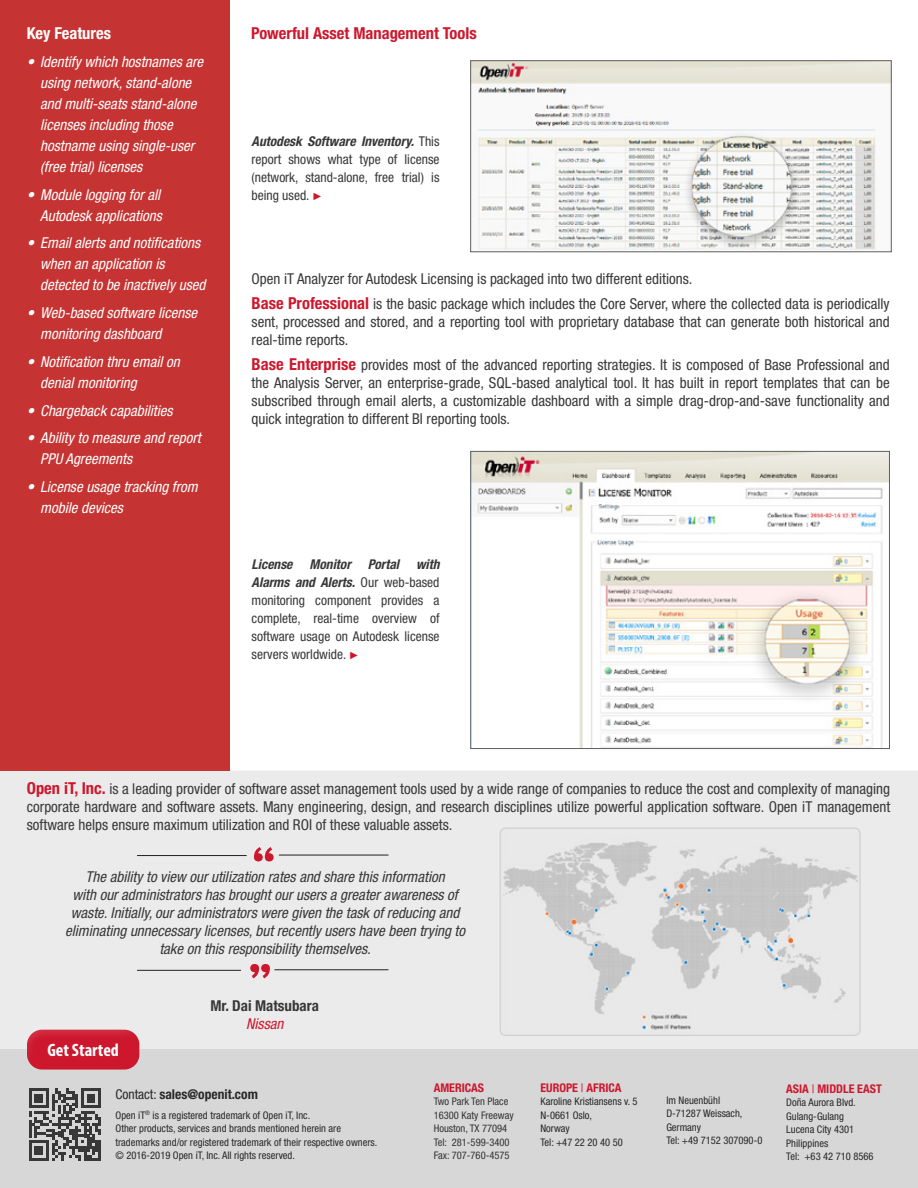
<style>
.page{position:relative;width:918px;height:1188px;background:#fff}
.page>*{position:absolute;margin:0;border:0;box-sizing:border-box;transform-origin:0 0}
.Italic{font:700 60px "nevis";color:#cd172d}
.semibold{font:700 condensed 18px "Myriad Pro";color:#fff}
.t1{font:700 condensed 16.5px "Helvetica Neue LT Std";color:#cd172d}
.t2{font:700 condensed 16.5px "Helvetica Neue LT Std";color:#fff}
.t3{font:condensed 15px/18px "Helvetica Neue LT Std";color:#383838;text-align:justify}
.t4{font:italic condensed 15px/21px "Helvetica Neue LT Std";color:#fff}
.t5{font:italic condensed 15px/18px "Helvetica Neue LT Std";color:#383838;text-align:center}
.t6{font:700 condensed 15px/18px "Helvetica Neue LT Std";color:#383838;text-align:center}
.t7{font:condensed 13.5px/18px "Helvetica Neue LT Std";color:#383838;text-align:justify}
.Regular{font:700 condensed 13.5px "Helvetica Neue LT Std";color:#282828}
.t8{font:italic 700 condensed 13.5px "Helvetica Neue LT Std";color:#383838}
.t9{font:700 condensed 12px "Helvetica Neue LT Std";color:#cd172d}
.Italic-2{font:condensed 10.5px "Helvetica Neue LT Std";color:#282828}
.t10{font:condensed 10.5px "Helvetica Neue LT Std";color:#343434}
.t11{font:condensed 10.5px "Helvetica Neue LT Std";color:#272727}
.s1{font-weight:700;font-style:italic}
.s2{font-family:"Arial";font-weight:700;font-stretch:normal;font-size:10.5px;color:#cd172d}
.s3{font-weight:700;font-size:16.5px;color:#cd172d}
.s4{font-weight:400;font-style:italic;color:#cd172d}
.s5{font-weight:400}
</style>
<div class="page">
<div style="left:0;top:770px;width:918px;height:280px;background:#ebebeb"></div>
<div style="left:0;top:0;width:230px;height:770px;background:#c53432"></div>
<div style="left:0;top:1050px;width:918px;height:138px;background:#d7d7d7"></div>
<div style="left:27px;top:1030px;width:112px;height:40px;border:15px solid #cd172d;border-radius:8px"></div>
<div style="left:17px;top:1019px;width:125px;height:47px;background:#fff;opacity:.46"></div>
<svg style="left:29px;top:1088px;width:72px;height:73px"></svg>
<hr style="left:279px;top:855px;width:110px;height:1px;background:#231f20">
<hr style="left:137px;top:855px;width:110px;height:1px;background:#231f20">
<hr style="left:274px;top:970px;width:114px;height:1px;background:#231f20">
<hr style="left:137px;top:970px;width:104px;height:1px;background:#231f20">
<img style="left:472px;top:453px;width:416px;height:294px">
<div style="left:470px;top:451px;width:420px;height:298px;border:1px solid #5f5f5f"></div>
<img style="left:472px;top:62px;width:418px;height:188px">
<div style="left:470px;top:60px;width:422px;height:192px;border:1px solid #5f5f5f"></div>
<div style="left:500px;top:828px;width:360px;height:208px;border:1px solid #ceccca;border-radius:5px"></div>
<img style="left:503px;top:830px;width:355px;height:203px">
<p class="t2" style="left:27px;top:23px;width:86px">Key Features</p>
<p class="t4" style="left:40px;top:51px;width:164px;text-indent:-14px">• Identify which hostnames are using network, stand-alone and multi-seats stand-alone licenses including those hostname using single-user (free trial) licenses</p>
<p class="t4" style="left:27px;top:184px;width:137px;text-align:right">• Module logging for all<br>Autodesk applications</p>
<p class="t4" style="left:40px;top:233px;width:167px;text-indent:-14px">• Email alerts and notifications when an application is detected to be inactively used</p>
<p class="t4" style="left:40px;top:303px;width:158px;text-indent:-14px">• Web-based software license monitoring dashboard</p>
<p class="t4" style="left:40px;top:351px;width:141px;text-indent:-14px">• Notification thru email on denial monitoring</p>
<p class="t4" style="left:27px;top:400px;width:147px">• Chargeback capabilities</p>
<p class="t4" style="left:40px;top:428px;width:162px;text-indent:-14px">• Ability to measure and report<br>PPU Agreements</p>
<p class="t4" style="left:40px;top:477px;width:159px;text-indent:-14px">• License usage tracking from mobile devices</p>
<p class="t1" style="left:251px;top:23px;width:227px">Powerful Asset Management Tools</p>
<p class="t7" style="left:252px;top:132px;width:189px"><span class="s1">Autodesk Software Inventory.</span> This report shows what type of license (network, stand-alone, free trial) is being used. <span class="s2">►</span></p>
<p class="t3" style="left:252px;top:270px;width:442px">Open iT Analyzer for Autodesk Licensing is packaged into two different editions.</p>
<p class="t3" style="left:252px;top:294px;width:640px"><span class="s3">Base Professional</span> is the basic package which includes the Core Server, where the collected data is periodically sent, processed and stored, and a reporting tool with proprietary database that can generate both historical and real-time reports.</p>
<p class="t3" style="left:252px;top:355px;width:640px"><span class="s3">Base Enterprise</span> provides most of the advanced reporting strategies. It is composed of Base Professional and the Analysis Server, an enterprise-grade, SQL-based analytical tool. It has built in report templates that can be subscribed through email alerts, a customizable dashboard with a simple drag-drop-and-save functionality and quick integration to different BI reporting tools.</p>
<p class="t7" style="left:252px;top:555px;width:189px;text-indent:164px"><span class="s1">with Alarms and Alerts.</span> Our web-based monitoring component provides a complete, real-time overview of software usage on Autodesk license servers worldwide. <span class="s2">►</span></p>
<p class="t8" style="left:252px;top:556px;width:42px">License</p>
<p class="t8" style="left:309px;top:556px;width:43px">Monitor</p>
<p class="t8" style="left:368px;top:556px;width:33px">Portal</p>
<p class="t3" style="left:27px;top:780px;width:865px"><span class="s3">Open iT, Inc.</span> is a leading provider of software asset management tools used by a wide range of companies to reduce the cost and complexity of managing corporate hardware and software assets. Many engineering, design, and research disciplines utilize powerful application software. Open iT management software helps ensure maximum utilization and ROI of these valuable assets.</p>
<p class="Italic" style="left:247px;top:838px;width:30px">“</p>
<p class="t5" style="left:65px;top:868px;width:401px">The ability to view our utilization rates and share this information<br>with our administrators has brought our users a greater awareness of waste. Initially, our administrators were given the task of reducing and eliminating unnecessary licenses, but recently users have been trying to take on this responsibility themselves.</p>
<p class="Italic" style="left:277px;top:987px;width:30px;rotate:-180deg">“</p>
<p class="semibold" style="left:47px;top:1039px;width:73px">Get Started</p>
<p class="t6" style="left:211px;top:996px;width:110px">Mr. Dai Matsubara<br><span class="s4">Nissan</span></p>
<p class="Regular" style="left:116px;top:1086px;width:144px"><span class="s5">Contact:</span> sales@openit.com</p>
<p class="Italic-2" style="left:116px;top:1109px;width:196px">Open iT<sup>®</sup> is a registered trademark of Open iT, Inc.</p>
<p class="Italic-2" style="left:116px;top:1123px;width:227px">Other products, services and brands mentioned herein are</p>
<p class="Italic-2" style="left:116px;top:1136px;width:263px">trademarks and/or registered trademark of their respective owners.</p>
<p class="Italic-2" style="left:116px;top:1150px;width:181px">© 2016-2019 Open iT, Inc. All rights reserved.</p>
<p class="t9" style="left:434px;top:1080px;width:52px">AMERICAS</p>
<p class="t10" style="left:434px;top:1095px;width:76px">Two Park Ten Place</p>
<p class="t10" style="left:434px;top:1109px;width:81px">16300 Katy Freeway</p>
<p class="t10" style="left:434px;top:1122px;width:75px">Houston, TX 77094</p>
<p class="t10" style="left:434px;top:1136px;width:77px">Tel: 281-599-3400</p>
<p class="t10" style="left:434px;top:1149px;width:77px">Fax: 707-760-4575</p>
<p class="t9" style="left:540px;top:1080px;width:82px">EUROPE <span class="s5">|</span> AFRICA</p>
<p class="t11" style="left:540px;top:1095px;width:99px">Karoline Kristiansens v. 5</p>
<p class="t11" style="left:540px;top:1109px;width:53px">N-0661 Oslo,</p>
<p class="t11" style="left:540px;top:1122px;width:31px">Norway</p>
<p class="t11" style="left:540px;top:1136px;width:84px">Tel: +47 22 20 40 50</p>
<p class="Italic-2" style="left:666px;top:1094px;width:55px">Im Neuenbühl</p>
<p class="Italic-2" style="left:666px;top:1108px;width:78px">D-71287 Weissach,</p>
<p class="Italic-2" style="left:666px;top:1121px;width:36px">Germany</p>
<p class="Italic-2" style="left:666px;top:1135px;width:98px">Tel: +49 7152 307090-0</p>
<p class="t9" style="left:786px;top:1081px;width:97px">ASIA <span class="s5">|</span> MIDDLE EAST</p>
<p class="Italic-2" style="left:786px;top:1096px;width:71px">Doña Aurora Blvd.</p>
<p class="Italic-2" style="left:786px;top:1110px;width:59px">Gulang-Gulang</p>
<p class="Italic-2" style="left:786px;top:1123px;width:69px">Lucena City 4301</p>
<p class="Italic-2" style="left:786px;top:1137px;width:43px">Philippines</p>
<p class="Italic-2" style="left:786px;top:1150px;width:89px">Tel: +63 42 710 8566</p>
</div>
